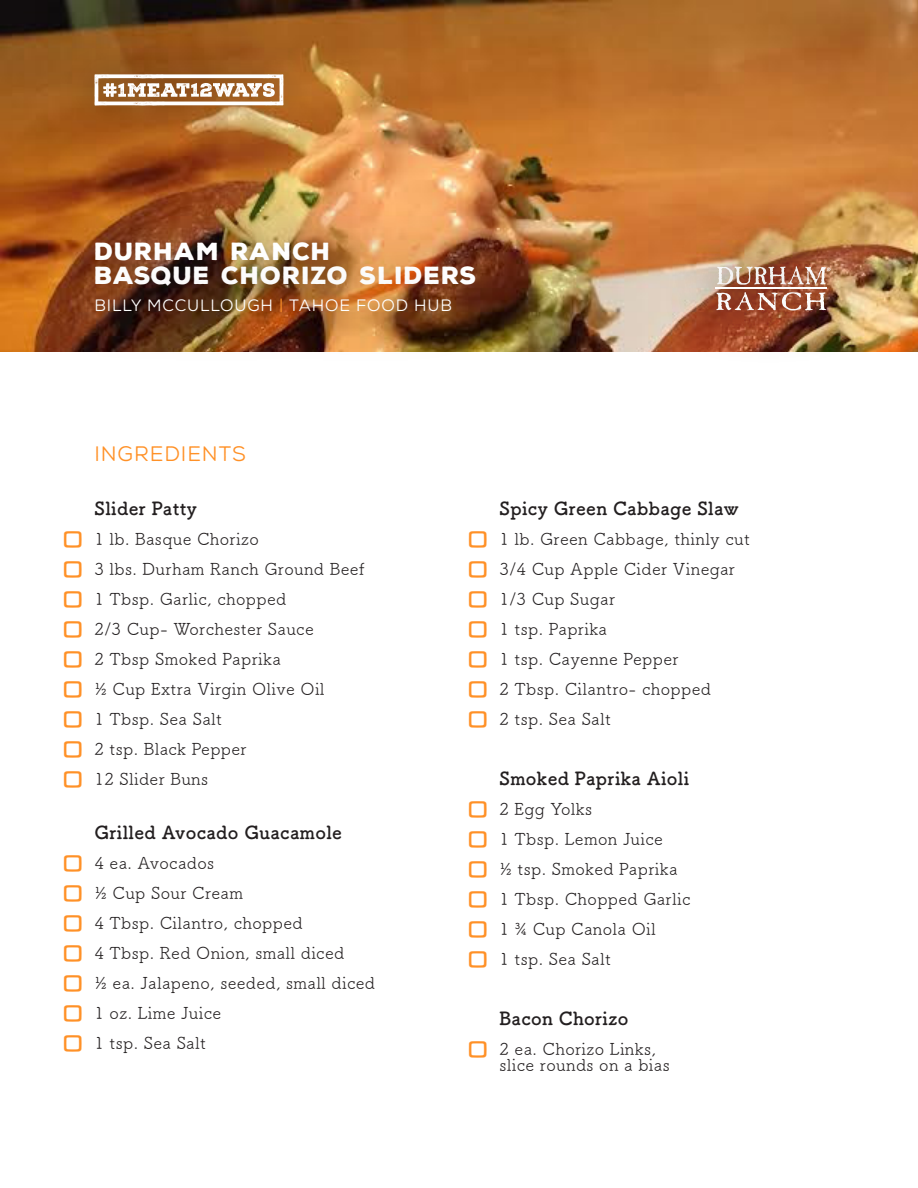
<style>
.page{position:relative;width:918px;height:1188px;background:#fff}
.page>*{position:absolute;margin:0;border:0;box-sizing:border-box;transform-origin:0 0}
.t1{font:900 24px "Nexa Rust Sans";letter-spacing:.04em;color:#fff}
.t2{font:21px "Nexa Rust Sans";letter-spacing:.04em;color:#ff9127}
.Ingredient_Subhead{font:700 18px "Tsuku B Rd Gothic";letter-spacing:.02em;color:#231f20}
.t3{font:16.5px/16.5px "Tsuku B Rd Gothic";letter-spacing:.02em;color:#231f20}
.Who{font:16.5px "Nexa Rust Sans";letter-spacing:.05em;color:#fff}
.s1{color:#ff9127}
.s2{font-weight:700;font-size:24px;color:#ff9127}
</style>
<div class="page">
<img style="left:0;top:0;width:918px;height:351px">
<div style="left:37px;top:183px;width:493px;height:160px;background:#231f20;opacity:.75"></div>
<div style="left:46px;top:242px;width:454px;height:126px;background:#231f20;opacity:.75"></div>
<div style="left:64px;top:44px;width:249px;height:92px;background:#231f20;opacity:.4"></div>
<svg style="left:95px;top:74px;width:189px;height:32px"></svg>
<div style="left:659px;top:209px;width:225px;height:159px;background:#231f20;opacity:.75"></div>
<div style="left:664px;top:215px;width:121px;height:122px;background:#cd7332"></div>
<div style="left:716px;top:214px;width:123px;height:123px;background:#cb7334"></div>
<div style="left:753px;top:213px;width:126px;height:125px;background:#231f20;opacity:.75"></div>
<div style="left:662px;top:239px;width:122px;height:124px;background:#231f20;opacity:.75"></div>
<div style="left:705px;top:240px;width:124px;height:122px;background:#231f20;opacity:.75"></div>
<div style="left:729px;top:241px;width:121px;height:121px;background:#231f20;opacity:.75"></div>
<div style="left:752px;top:239px;width:127px;height:125px;background:#231f20;opacity:.75"></div>
<div style="left:679px;top:229px;width:185px;height:118px;background:#231f20;opacity:.75"></div>
<hr style="left:716px;top:287px;width:111px;height:2px;background:#fff">
<svg style="left:717px;top:266px;width:114px;height:19px;background:#ba8e7a"></svg>
<p class="t1" style="left:94px;top:235px;width:238px">DURHAM RANCH</p>
<p class="t1" style="left:94px;top:259px;width:384px">BASQUE CHORIZO SLIDERS</p>
<p class="Who" style="left:94px;top:295px;width:359px">BILLY MCCULLOUGH <span class="s1">|</span> TAHOE FOOD HUB</p>
<p class="t2" style="left:94px;top:442px;width:153px">INGREDIENTS</p>
<p class="Ingredient_Subhead" style="left:94px;top:494px;width:104px">Slider Patty</p>
<p class="t3" style="left:61px;top:530px;width:200px"><span class="s2">口</span> 1 lb. Basque Chorizo</p>
<p class="t3" style="left:61px;top:560px;width:306px"><span class="s2">口</span> 3 lbs. Durham Ranch Ground Beef</p>
<p class="t3" style="left:61px;top:590px;width:227px"><span class="s2">口</span> 1 Tbsp. Garlic, chopped</p>
<p class="t3" style="left:61px;top:620px;width:255px"><span class="s2">口</span> 2/3 Cup- Worchester Sauce</p>
<p class="t3" style="left:61px;top:650px;width:222px"><span class="s2">口</span> 2 Tbsp Smoked Paprika</p>
<p class="t3" style="left:61px;top:680px;width:265px"><span class="s2">口</span> ½ Cup Extra Virgin Olive Oil</p>
<p class="t3" style="left:61px;top:710px;width:163px"><span class="s2">口</span> 1 Tbsp. Sea Salt</p>
<p class="t3" style="left:61px;top:740px;width:187px"><span class="s2">口</span> 2 tsp. Black Pepper</p>
<p class="t3" style="left:61px;top:770px;width:149px"><span class="s2">口</span> 12 Slider Buns</p>
<p class="Ingredient_Subhead" style="left:94px;top:818px;width:249px">Grilled Avocado Guacamole</p>
<p class="t3" style="left:61px;top:854px;width:155px"><span class="s2">口</span> 4 ea. Avocados</p>
<p class="t3" style="left:61px;top:884px;width:184px"><span class="s2">口</span> ½ Cup Sour Cream</p>
<p class="t3" style="left:61px;top:914px;width:243px"><span class="s2">口</span> 4 Tbsp. Cilantro, chopped</p>
<p class="t3" style="left:61px;top:944px;width:285px"><span class="s2">口</span> 4 Tbsp. Red Onion, small diced</p>
<p class="t3" style="left:61px;top:974px;width:316px"><span class="s2">口</span> ½ ea. Jalapeno, seeded, small diced</p>
<p class="t3" style="left:61px;top:1004px;width:162px"><span class="s2">口</span> 1 oz. Lime Juice</p>
<p class="t3" style="left:61px;top:1034px;width:147px"><span class="s2">口</span> 1 tsp. Sea Salt</p>
<p class="Ingredient_Subhead" style="left:500px;top:494px;width:241px">Spicy Green Cabbage Slaw</p>
<p class="t3" style="left:466px;top:530px;width:286px"><span class="s2">口</span> 1 lb. Green Cabbage, thinly cut</p>
<p class="t3" style="left:466px;top:560px;width:271px"><span class="s2">口</span> 3/4 Cup Apple Cider Vinegar</p>
<p class="t3" style="left:466px;top:590px;width:151px"><span class="s2">口</span> 1/3 Cup Sugar</p>
<p class="t3" style="left:466px;top:620px;width:143px"><span class="s2">口</span> 1 tsp. Paprika</p>
<p class="t3" style="left:466px;top:650px;width:214px"><span class="s2">口</span> 1 tsp. Cayenne Pepper</p>
<p class="t3" style="left:466px;top:680px;width:247px"><span class="s2">口</span> 2 Tbsp. Cilantro- chopped</p>
<p class="t3" style="left:466px;top:710px;width:147px"><span class="s2">口</span> 2 tsp. Sea Salt</p>
<p class="Ingredient_Subhead" style="left:500px;top:764px;width:191px">Smoked Paprika Aioli</p>
<p class="t3" style="left:466px;top:800px;width:128px"><span class="s2">口</span> 2 Egg Yolks</p>
<p class="t3" style="left:466px;top:830px;width:199px"><span class="s2">口</span> 1 Tbsp. Lemon Juice</p>
<p class="t3" style="left:466px;top:860px;width:213px"><span class="s2">口</span> ½ tsp. Smoked Paprika</p>
<p class="t3" style="left:466px;top:890px;width:226px"><span class="s2">口</span> 1 Tbsp. Chopped Garlic</p>
<p class="t3" style="left:466px;top:920px;width:192px"><span class="s2">口</span> 1 ¾ Cup Canola Oil</p>
<p class="t3" style="left:466px;top:950px;width:147px"><span class="s2">口</span> 1 tsp. Sea Salt</p>
<p class="Ingredient_Subhead" style="left:500px;top:1004px;width:130px">Bacon Chorizo</p>
<p class="t3" style="left:499px;top:1039px;width:172px;text-indent:-34px"><span class="s2">口</span> 2 ea. Chorizo Links, slice rounds on a bias</p>
</div>
